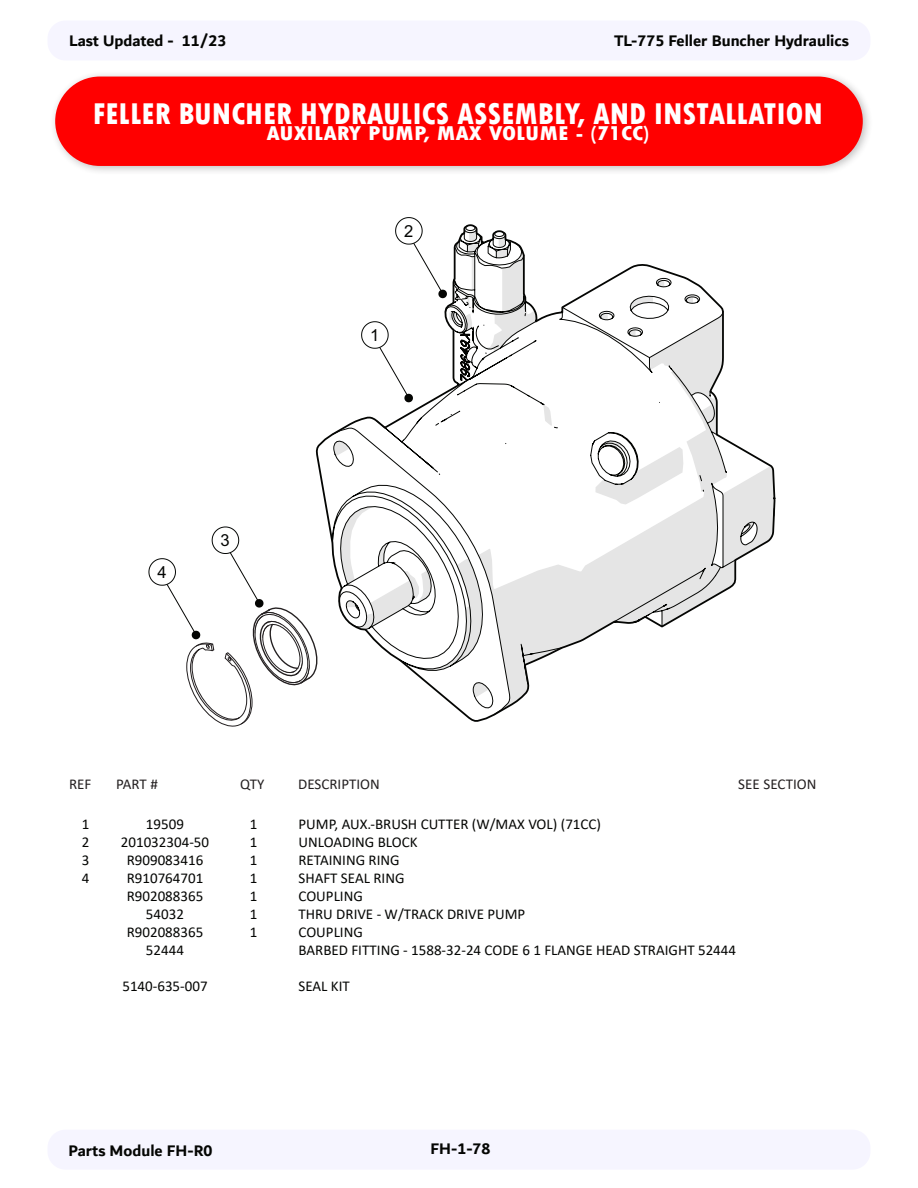
<style>
.page{position:relative;width:918px;height:1188px;background:#fff}
.page>*{position:absolute;margin:0;border:0;box-sizing:border-box;transform-origin:0 0}
.Main_Heading{font:800 condensed 31.5px "Tw Cen";color:#fff}
.Heading_-_Parts_List{font:800 condensed 21px "Tw Cen";color:#fff;scale:1.2 1}
.t1{font:16.65px "Arial";color:#040503}
.t2{font:700 16.5px "Dubai";color:#040503}
.t3{font:15px "Calibri";color:#040503}
.Heading_-_Column{font:15px "Calibri";color:#231f20}
</style>
<div class="page">
<div style="left:48px;top:21px;width:822px;height:39px;background:#f6f5ff;border-radius:18px"></div>
<div style="left:48px;top:1130px;width:822px;height:40px;background:#f6f5ff;border-radius:18px"></div>
<div style="left:49px;top:70px;width:824px;height:106px;background:#231f20;opacity:.28"></div>
<div style="left:55px;top:77px;width:808px;height:89px;background:#f00;border-radius:45px"></div>
<svg style="left:315px;top:224px;width:460px;height:498px"></svg>
<svg style="left:148px;top:526px;width:172px;height:201px"></svg>
<svg style="left:361px;top:321px;width:52px;height:81px"></svg>
<svg style="left:395px;top:217px;width:52px;height:81px"></svg>
<p class="t2" style="left:69px;top:31px;width:159px">Last Updated - 11/23</p>
<p class="t2" style="left:614px;top:31px;width:236px">TL-775 Feller Buncher Hydraulics</p>
<p class="Main_Heading" style="left:93px;top:95px;width:731px">FELLER BUNCHER HYDRAULICS ASSEMBLY, AND INSTALLATION</p>
<p class="Heading_-_Parts_List" style="left:266px;top:121px;width:321px">AUXILARY PUMP, MAX VOLUME - (71CC)</p>
<p class="t1" style="left:157px;top:560px;width:11px">4</p>
<p class="t1" style="left:221px;top:529px;width:11px">3</p>
<p class="t1" style="left:404px;top:219px;width:11px">2</p>
<p class="t1" style="left:370px;top:323px;width:11px">1</p>
<p class="Heading_-_Column" style="left:69px;top:774px;width:24px">REF</p>
<p class="Heading_-_Column" style="left:116px;top:774px;width:43px">PART #</p>
<p class="Heading_-_Column" style="left:240px;top:774px;width:26px">QTY</p>
<p class="Heading_-_Column" style="left:298px;top:774px;width:83px">DESCRIPTION</p>
<p class="Heading_-_Column" style="left:738px;top:774px;width:80px">SEE SECTION</p>
<p class="t3" style="left:82px;top:814px;width:9px">1</p>
<p class="t3" style="left:146px;top:814px;width:40px">19509</p>
<p class="t3" style="left:250px;top:814px;width:9px">1</p>
<p class="t3" style="left:298px;top:814px;width:304px">PUMP, AUX.-BRUSH CUTTER (W/MAX VOL) (71CC)</p>
<p class="t3" style="left:82px;top:832px;width:9px">2</p>
<p class="t3" style="left:121px;top:832px;width:90px">201032304-50</p>
<p class="t3" style="left:250px;top:832px;width:9px">1</p>
<p class="t3" style="left:298px;top:832px;width:121px">UNLOADING BLOCK</p>
<p class="t3" style="left:82px;top:850px;width:9px">3</p>
<p class="t3" style="left:127px;top:850px;width:78px">R909083416</p>
<p class="t3" style="left:250px;top:850px;width:9px">1</p>
<p class="t3" style="left:299px;top:850px;width:103px">RETAINING RING</p>
<p class="t3" style="left:82px;top:868px;width:9px">4</p>
<p class="t3" style="left:127px;top:868px;width:78px">R910764701</p>
<p class="t3" style="left:250px;top:868px;width:9px">1</p>
<p class="t3" style="left:298px;top:868px;width:108px">SHAFT SEAL RING</p>
<p class="t3" style="left:127px;top:886px;width:78px">R902088365</p>
<p class="t3" style="left:250px;top:886px;width:9px">1</p>
<p class="t3" style="left:299px;top:886px;width:66px">COUPLING</p>
<p class="t3" style="left:146px;top:904px;width:40px">54032</p>
<p class="t3" style="left:250px;top:904px;width:9px">1</p>
<p class="t3" style="left:298px;top:904px;width:228px">THRU DRIVE - W/TRACK DRIVE PUMP</p>
<p class="t3" style="left:127px;top:922px;width:78px">R902088365</p>
<p class="t3" style="left:250px;top:922px;width:9px">1</p>
<p class="t3" style="left:299px;top:922px;width:66px">COUPLING</p>
<p class="t3" style="left:146px;top:940px;width:40px">52444</p>
<p class="t3" style="left:298px;top:940px;width:439px">BARBED FITTING - 1588-32-24 CODE 6 1 FLANGE HEAD STRAIGHT 52444</p>
<p class="t3" style="left:122px;top:976px;width:87px">5140-635-007</p>
<p class="t3" style="left:298px;top:976px;width:53px">SEAL KIT</p>
<p class="t2" style="left:68px;top:1141px;width:146px">Parts Module FH-R0</p>
<p class="t2" style="left:431px;top:1139px;width:61px">FH-1-78</p>
</div>
